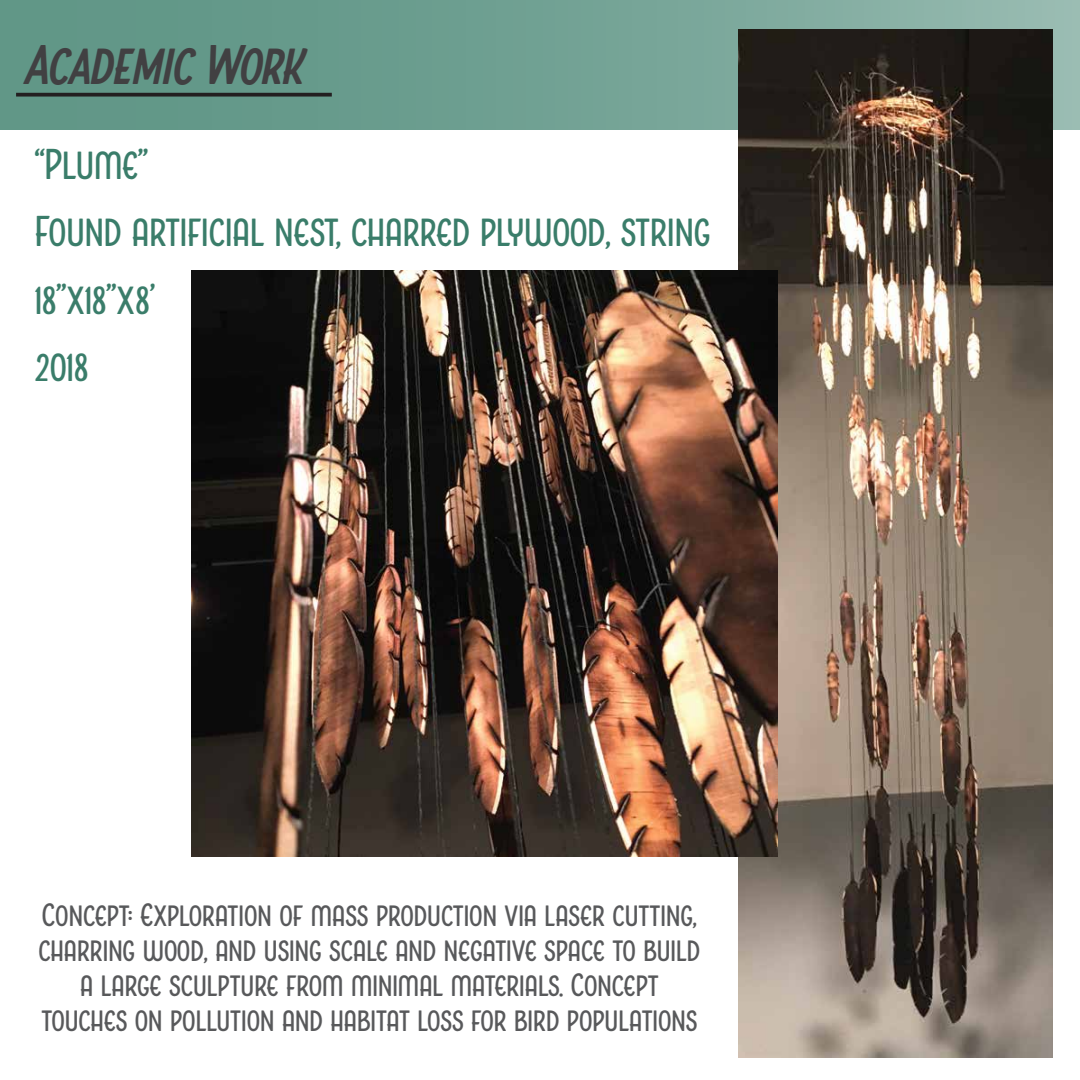
<style>
.page{position:relative;width:1080px;height:1080px;background:#fff}
.page>*{position:absolute;margin:0;border:0;box-sizing:border-box;transform-origin:0 0}
.t1{font:italic 700 51.75px "Boucherie Sans";letter-spacing:-.015em;color:#414042;scale:.94 1}
.t2{font:40px/67.5px "Boucherie Sans";color:#3a7d6a}
.t3{font:30px/35px "Boucherie Sans";color:#58595b;text-align:center}
</style>
<div class="page">
<div style="left:0;top:0;width:1080px;height:129px;background:linear-gradient(to right,#589180,#92b6ac)"></div>
<svg style="left:16px;top:93px;width:316px;height:4px"></svg>
<img style="left:739px;top:30px;width:313px;height:1028px">
<img style="left:192px;top:271px;width:585px;height:586px">
<h1 class="t1" style="left:26px;top:34px;width:298px">Academic Work</h1>
<h2 class="t2" style="left:35px;top:130px;width:677px">“Plume”<br>Found artificial nest, charred plywood, string<br>18”x18”x8’<br>2018</h2>
<p class="t3" style="left:38px;top:897px;width:663px">Concept: Exploration of mass production via laser cutting, charring wood, and using scale and negative space to build a large sculpture from minimal materials. Concept touches on pollution and habitat loss for bird populations</p>
</div>
